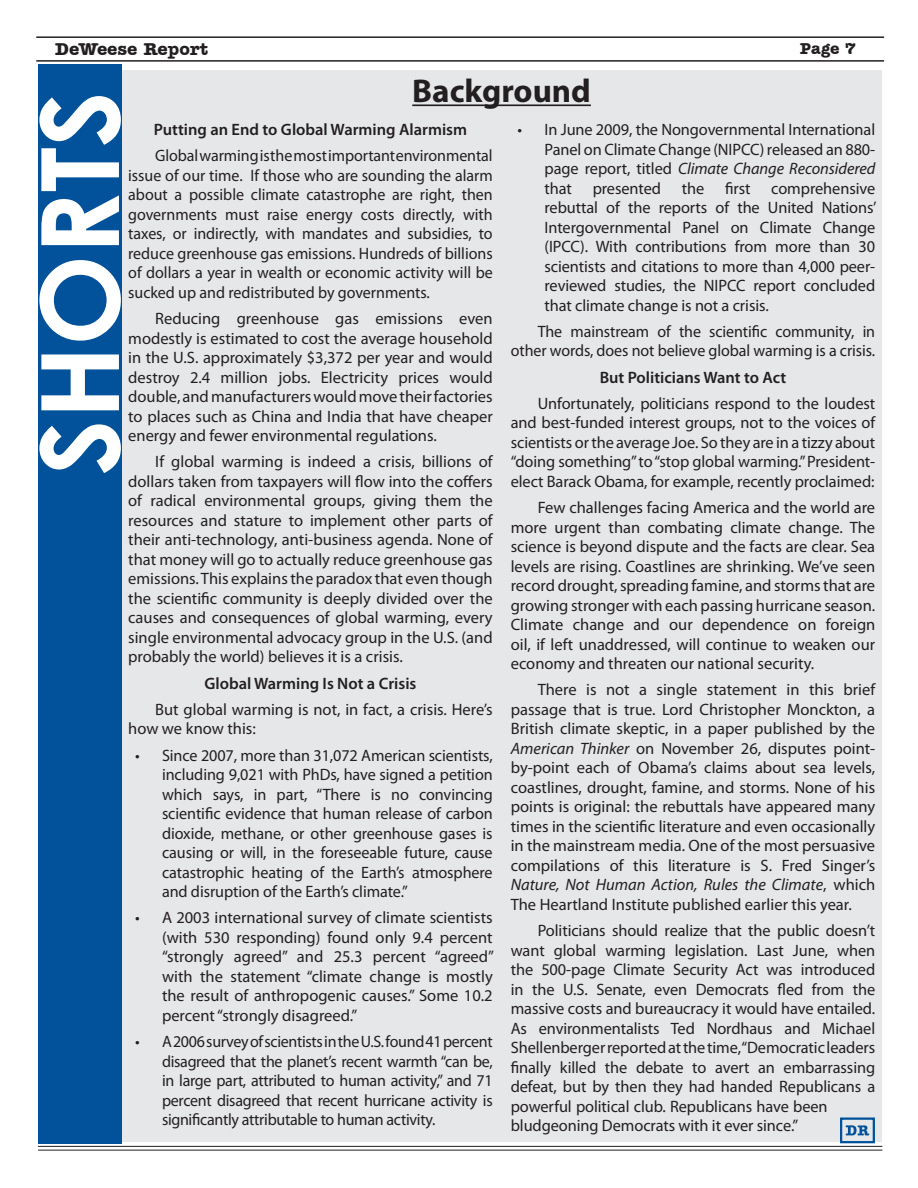
<style>
.page{position:relative;width:918px;height:1188px;background:#fff}
.page>*{position:absolute;margin:0;border:0;box-sizing:border-box;transform-origin:0 0}
.t1{font:700 108px "Century Gothic";color:#fff}
.t2{font:700 33px "Myriad Pro";color:#231f20}
.t3{font:700 18px "Amer Typewriter IT Cby BT";color:#231f20}
.t4{font:16.5px/19.5px "Myriad Pro";letter-spacing:-.005em;color:#231f20;text-align:justify}
.t5{font:600 16.5px "Myriad Pro";color:#231f20}
.t6{font:700 16.5px "Amer Typewriter IT Cby BT";color:#231f20}
.s1{font-style:italic}
</style>
<div class="page">
<div style="left:122px;top:70px;width:760px;height:57px;background:#e6e7e9"></div>
<hr style="left:412px;top:104px;width:179px;height:2px;background:#231f20">
<div style="left:122px;top:123px;width:760px;height:1019px;background:#e6e7e9"></div>
<div style="left:840px;top:1118px;width:35px;height:25px;border:2px solid #01529a"></div>
<svg style="left:846px;top:1125px;width:23px;height:10px"></svg>
<div style="left:38px;top:64px;width:84px;height:1080px;background:#01529a"></div>
<hr style="left:39px;top:1146px;width:843px;height:1px;background:#231f20">
<hr style="left:39px;top:1150px;width:843px;height:1px;background:#231f20">
<hr style="left:37px;top:36px;width:846px;height:2px;background:#231f20">
<hr style="left:37px;top:60px;width:846px;height:2px;background:#231f20">
<p class="t3" style="left:55px;top:37px;width:155px">DeWeese Report</p>
<p class="t6" style="left:800px;top:38px;width:41px">Page</p>
<h2 class="t2" style="left:412px;top:69px;width:180px">Background</h2>
<p class="t5" style="left:154px;top:119px;width:315px">Putting an End to Global Warming Alarmism</p>
<p class="t4" style="left:128px;top:146px;width:366px;text-indent:27px">Global warming is the most important environmental issue of our time. If those who are sounding the alarm about a possible climate catastrophe are right, then governments must raise energy costs directly, with taxes, or indirectly, with mandates and subsidies, to reduce greenhouse gas emissions. Hundreds of billions of dollars a year in wealth or economic activity will be sucked up and redistributed by governments.</p>
<p class="t4" style="left:128px;top:309px;width:366px;text-indent:27px">Reducing greenhouse gas emissions even modestly is estimated to cost the average household in the U.S. approximately $3,372 per year and would destroy 2.4 million jobs. Electricity prices would double, and manufacturers would move their factories to places such as China and India that have cheaper energy and fewer environmental regulations.</p>
<p class="t4" style="left:128px;top:452px;width:366px;text-indent:27px">If global warming is indeed a crisis, billions of dollars taken from taxpayers will flow into the coffers of radical environmental groups, giving them the resources and stature to implement other parts of their anti-technology, anti-business agenda. None of that money will go to actually reduce greenhouse gas emissions. This explains the paradox that even though the scientific community is deeply divided over the causes and consequences of global warming, every single environmental advocacy group in the U.S. (and probably the world) believes it is a crisis.</p>
<p class="t5" style="left:204px;top:673px;width:214px">Global Warming Is Not a Crisis</p>
<p class="t4" style="left:128px;top:699px;width:366px;text-indent:27px">But global warming is not, in fact, a crisis. Here’s how we know this:</p>
<p class="t4" style="left:162px;top:745px;width:332px">Since 2007, more than 31,072 American scientists, including 9,021 with PhDs, have signed a petition which says, in part, “There is no convincing scientific evidence that human release of carbon dioxide, methane, or other greenhouse gases is causing or will, in the foreseeable future, cause catastrophic heating of the Earth’s atmosphere and disruption of the Earth’s climate.”</p>
<p class="t4" style="left:162px;top:908px;width:334px">A 2003 international survey of climate scientists (with 530 responding) found only 9.4 percent “strongly agreed” and 25.3 percent “agreed” with the statement “climate change is mostly the result of anthropogenic causes.” Some 10.2 percent “strongly disagreed.”</p>
<p class="t4" style="left:162px;top:1032px;width:332px">A 2006 survey of scientists in the U.S. found 41 percent disagreed that the planet’s recent warmth “can be, in large part, attributed to human activity,” and 71 percent disagreed that recent hurricane activity is significantly attributable to human activity.</p>
<h1 class="t1" style="left:-2px;top:475px;width:386px;rotate:-90deg">Shorts</h1>
<p class="t4" style="left:544px;top:120px;width:332px">In June 2009, the Nongovernmental International Panel on Climate Change (NIPCC) released an 880- page report, titled <span class="s1">Climate Change Reconsidered </span>that</p>
<p class="t4" style="left:518px;top:120px;width:6px">•</p>
<p class="t4" style="left:593px;top:178px;width:70px">presented</p>
<p class="t4" style="left:682px;top:178px;width:24px">the</p>
<p class="t4" style="left:725px;top:178px;width:27px">first</p>
<p class="t4" style="left:544px;top:178px;width:334px;text-indent:227px">comprehensive rebuttal of the reports of the United Nations’ Intergovernmental Panel on Climate Change (IPCC). With contributions from more than 30 scientists and citations to more than 4,000 peer&shy;reviewed studies, the NIPCC report concluded that climate change is not a crisis.</p>
<p class="t4" style="left:511px;top:321px;width:366px;text-align:right">The mainstream of the scientific community, in other words, does not believe global warming is a crisis.</p>
<p class="t5" style="left:600px;top:367px;width:188px">But Politicians Want to Act</p>
<p class="t4" style="left:511px;top:393px;width:366px;text-indent:27px">Unfortunately, politicians respond to the loudest and best-funded interest groups, not to the voices of scientists or the average Joe. So they are in a tizzy about “doing something” to “stop global warming.” President&shy;elect Barack Obama, for example, recently proclaimed:</p>
<p class="t4" style="left:511px;top:498px;width:366px;text-indent:27px">Few challenges facing America and the world are more urgent than combating climate change. The science is beyond dispute and the facts are clear. Sea levels are rising. Coastlines are shrinking. We’ve seen record drought, spreading famine, and storms that are growing stronger with each passing hurricane season.<br>Climate change and our dependence on foreign oil, if left unaddressed, will continue to weaken our economy and threaten our national security.</p>
<p class="t4" style="left:511px;top:680px;width:366px;text-indent:27px">There is not a single statement in this brief passage that is true. Lord Christopher Monckton, a British climate skeptic, in a paper published by the <span class="s1">American Thinker</span> on November 26, disputes point&shy;by-point each of Obama’s claims about sea levels, coastlines, drought, famine, and storms. None of his points is original: the rebuttals have appeared many times in the scientific literature and even occasionally in the mainstream media. One of the most persuasive compilations of this literature is S. Fred Singer’s <span class="s1">Nature, Not Human Action, Rules the Climate</span>, which The Heartland Institute published earlier this year.</p>
<p class="t4" style="left:511px;top:921px;width:366px;text-align:left;text-indent:27px">Politicians should realize that the public doesn’t want global warming legislation. Last June, when the 500-page Climate Security Act was introduced in the U.S. Senate, even Democrats fled from the massive costs and bureaucracy it would have entailed.<br>As environmentalists Ted Nordhaus and Michael Shellenberger reported at the time, “Democratic leaders finally killed the debate to avert an embarrassing defeat, but by then they had handed Republicans a powerful political club. Republicans have been bludgeoning Democrats with it ever since.”</p>
<p class="t4" style="left:135px;top:745px;width:6px">•</p>
<p class="t4" style="left:135px;top:908px;width:6px">•</p>
<p class="t4" style="left:135px;top:1032px;width:6px">•</p>
</div>
